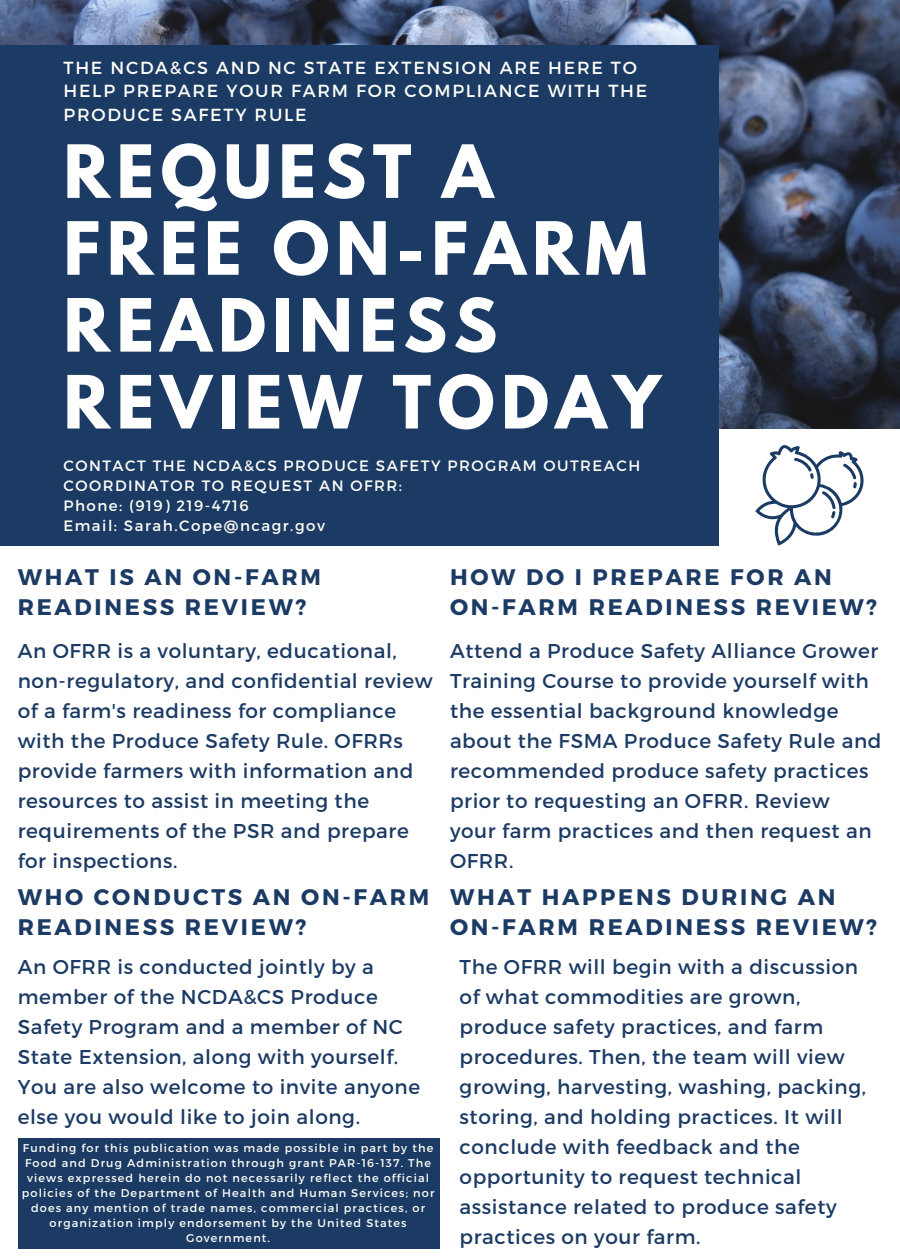
<style>
.page{position:relative;width:900px;height:1260px;background:#fff}
.page>*{position:absolute;margin:0;border:0;box-sizing:border-box;transform-origin:0 0}
.t1{font:700 65px/77px "League Spartan";letter-spacing:.1em;color:#fff}
.t2{font:700 22.5px/30px "Montserrat";letter-spacing:.12em;color:#1b3a64}
.t3{font:20px/30px "Montserrat";letter-spacing:.03em;color:#1b3a64}
.t4{font:17.5px/23.2px "Montserrat";letter-spacing:.1em;color:#fffff9}
.t5{font:15px/20px "Montserrat";letter-spacing:.1em;color:#fffff9}
.t6{font:11.25px/15px "Montserrat";letter-spacing:.1em;color:#fffff9;text-align:center}
</style>
<div class="page">
<img style="left:0;top:0;width:899px;height:429px">
<div style="left:0;top:45px;width:719px;height:500px;background:#1b3a64"></div>
<svg style="left:755px;top:445px;width:109px;height:101px"></svg>
<div style="left:18px;top:1138px;width:422px;height:111px;background:#1b3a64"></div>
<p class="t4" style="left:63px;top:55px;width:585px">THE NCDA&amp;CS AND NC STATE EXTENSION ARE HERE TO<br>HELP PREPARE YOUR FARM FOR COMPLIANCE WITH THE<br>PRODUCE SAFETY RULE</p>
<p class="t1" style="left:63px;top:142px;width:599px">REQUEST A<br>FREE ON-FARM<br>READINESS<br>REVIEW TODAY</p>
<p class="t5" style="left:63px;top:455px;width:578px">CONTACT THE NCDA&amp;CS PRODUCE SAFETY PROGRAM OUTREACH<br>COORDINATOR TO REQUEST AN OFRR:</p>
<p class="t5" style="left:63px;top:495px;width:187px">Phone: (919) 219-4716</p>
<p class="t5" style="left:63px;top:515px;width:263px">Email: Sarah.Cope@ncagr.gov</p>
<p class="t2" style="left:18px;top:561px;width:305px">WHAT IS AN ON-FARM<br>READINESS REVIEW?</p>
<p class="t2" style="left:450px;top:561px;width:429px">HOW DO I PREPARE FOR AN<br>ON-FARM READINESS REVIEW?</p>
<p class="t3" style="left:18px;top:635px;width:416px">An OFRR is a voluntary, educational, non-regulatory, and confidential review of a farm's readiness for compliance with the Produce Safety Rule. OFRRs provide farmers with information and resources to assist in meeting the requirements of the PSR and prepare for inspections.</p>
<p class="t3" style="left:450px;top:635px;width:433px">Attend a Produce Safety Alliance Grower Training Course to provide yourself with the essential background knowledge about the FSMA Produce Safety Rule and recommended produce safety practices prior to requesting an OFRR. Review<br>your farm practices and then request an OFRR.</p>
<p class="t2" style="left:18px;top:881px;width:413px">WHO CONDUCTS AN ON-FARM<br>READINESS REVIEW?</p>
<p class="t2" style="left:450px;top:881px;width:429px">WHAT HAPPENS DURING AN<br>ON-FARM READINESS REVIEW?</p>
<p class="t3" style="left:18px;top:951px;width:404px">An OFRR is conducted jointly by a member of the NCDA&amp;CS Produce Safety Program and a member of NC State Extension, along with yourself.<br>You are also welcome to invite anyone else you would like to join along.</p>
<p class="t6" style="left:22px;top:1140px;width:414px">Funding for this publication was made possible in part by the Food and Drug Administration through grant PAR-16-137. The views expressed herein do not necessarily reflect the official policies of the Department of Health and Human Services; nor does any mention of trade names, commercial practices, or organization imply endorsement by the United States Government.</p>
<p class="t3" style="left:460px;top:951px;width:408px">The OFRR will begin with a discussion of what commodities are grown, produce safety practices, and farm procedures. Then, the team will view growing, harvesting, washing, packing, storing, and holding practices. It will conclude with feedback and the opportunity to request technical assistance related to produce safety practices on your farm.</p>
</div>
